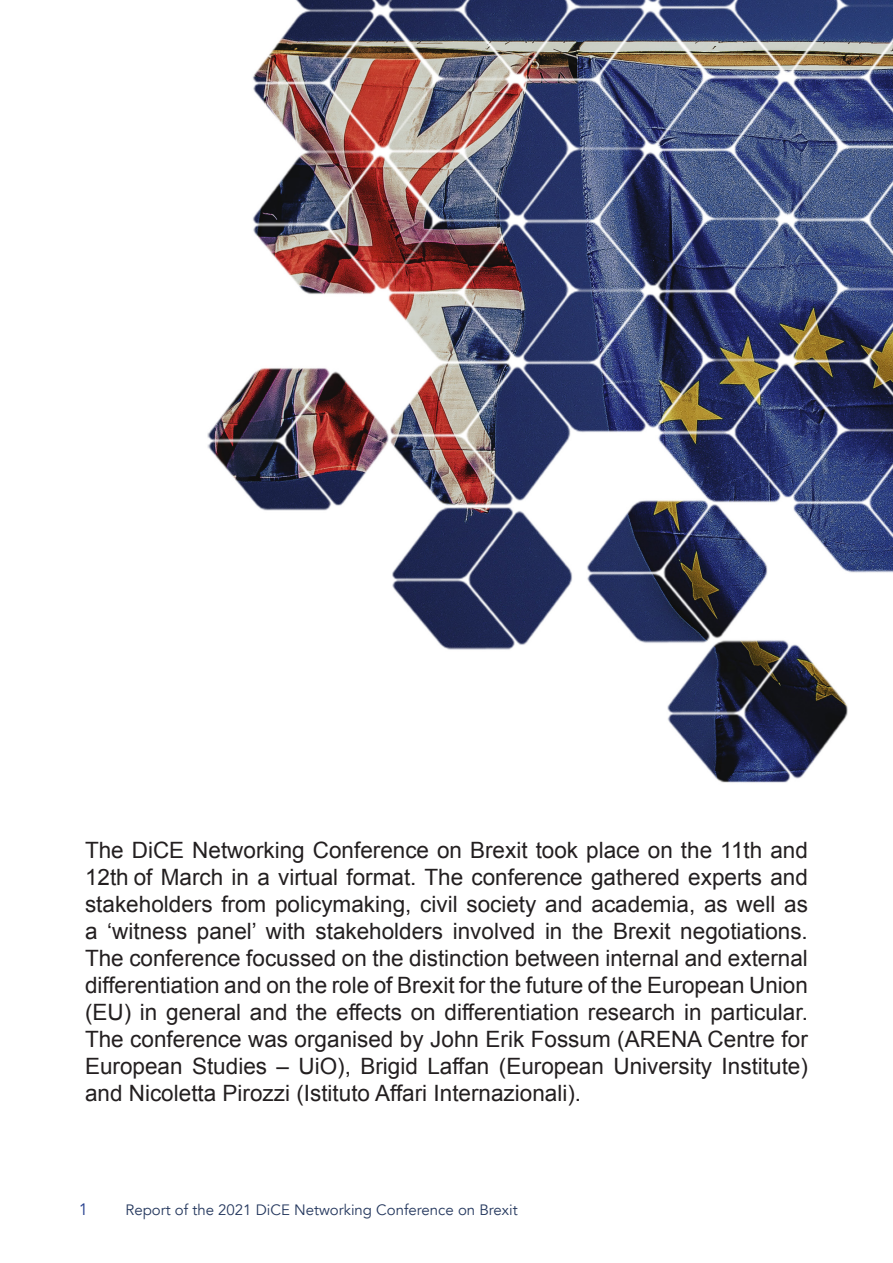
<style>
.page{position:relative;width:893px;height:1263px;background:#fff}
.page>*{position:absolute;margin:0;border:0;box-sizing:border-box;transform-origin:0 0}
.t1{font:22.5px/27px "Arial";color:#231f20;text-align:justify}
.t2{font:16.5px "Avenir";color:#253f8e}
.t3{font:15px "Avenir";color:#25385e}
</style>
<div class="page">
<img style="left:207px;top:0;width:686px;height:783px">
<p class="t1" style="left:85px;top:837px;width:724px">The DiCE Networking Conference on Brexit took place on the 11th and 12th of March in a virtual format. The conference gathered experts and stakeholders from policymaking, civil society and academia, as well as a ‘witness panel’ with stakeholders involved in the Brexit negotiations.<br>The conference focussed on the distinction between internal and external differentiation and on the role of Brexit for the future of the European Union (EU) in general and the effects on differentiation research in particular.<br>The conference was organised by John Erik Fossum (ARENA Centre for European Studies – UiO), Brigid Laffan (European University Institute) and Nicoletta Pirozzi (Istituto Affari Internazionali).</p>
<p class="t2" style="left:79px;top:1199px;width:11px">1</p>
<p class="t3" style="left:125px;top:1201px;width:394px">Report of the 2021 DiCE Networking Conference on Brexit</p>
</div>
